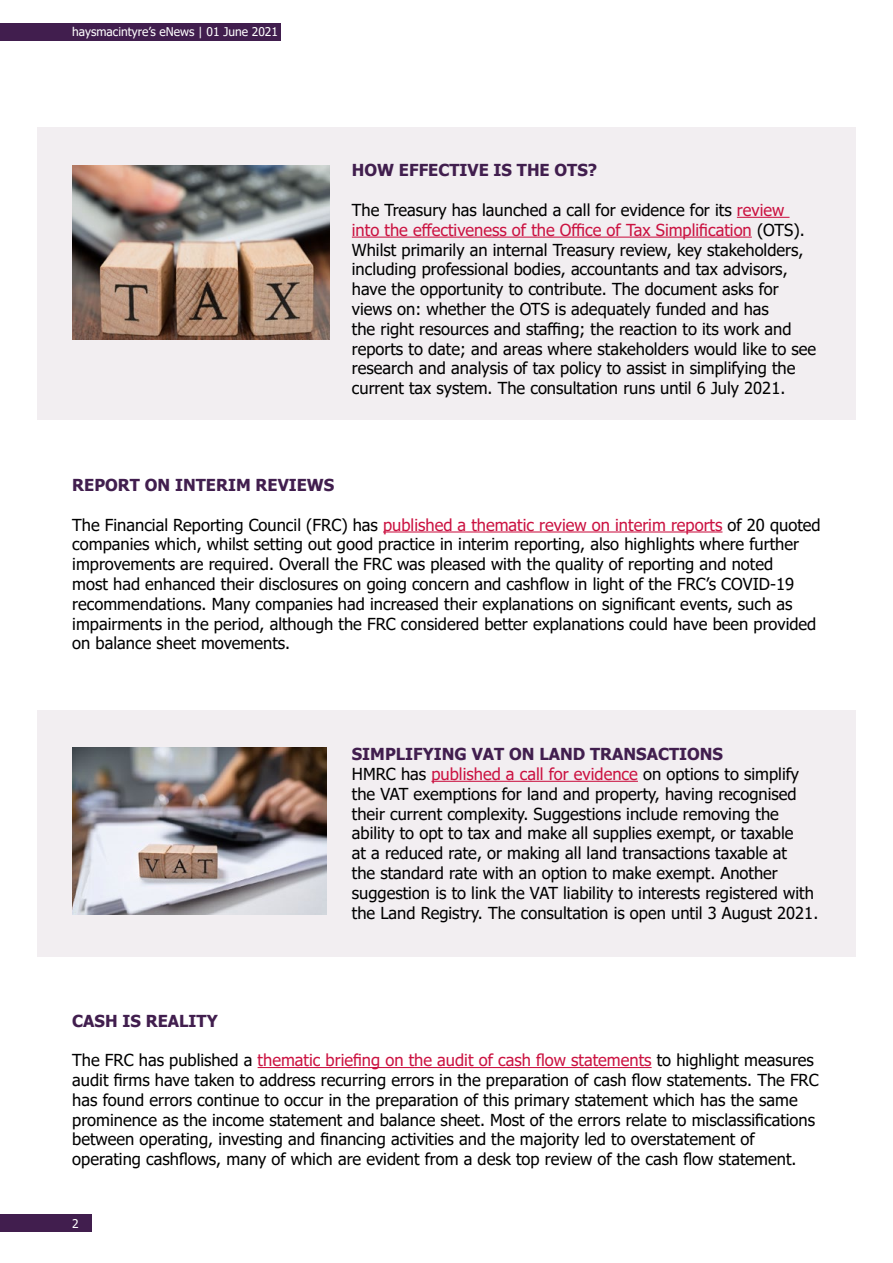
<style>
.page{position:relative;width:893px;height:1263px;background:#fff}
.page>*{position:absolute;margin:0;border:0;box-sizing:border-box;transform-origin:0 0}
.t1{font:16.5px/19.8px "Tahoma";color:#000}
.t2{font:700 16.5px "Tahoma";color:#411e4e}
.t3{font:12px "Tahoma";color:#fff}
.s1{color:#cb1241}
.s2{font-weight:700;color:#411e4e}
</style>
<div class="page">
<div style="left:37px;top:128px;width:819px;height:292px;background:#f2eef1"></div>
<img style="left:72px;top:165px;width:258px;height:174px">
<hr style="left:383px;top:531px;width:339px;height:1px;background:#cb1241">
<div style="left:37px;top:710px;width:819px;height:247px;background:#f2eef1"></div>
<img style="left:72px;top:747px;width:254px;height:167px">
<hr style="left:737px;top:217px;width:52px;height:1px;background:#cb1241">
<hr style="left:352px;top:237px;width:400px;height:1px;background:#cb1241">
<hr style="left:258px;top:1067px;width:394px;height:1px;background:#cb1241">
<hr style="left:431px;top:781px;width:207px;height:1px;background:#cb1241">
<div style="left:0;top:23px;width:147px;height:17px;background:#411e4e"></div>
<div style="left:72px;top:23px;width:209px;height:17px;background:#411e4e"></div>
<div style="left:0;top:1215px;width:91px;height:17px;background:#411e4e"></div>
<p class="t3" style="left:72px;top:24px;width:207px">haysmacintyre’s eNews | 01 June 2021</p>
<p class="t2" style="left:352px;top:159px;width:247px">HOW EFFECTIVE IS THE OTS?</p>
<p class="t1" style="left:352px;top:201px;width:466px">The Treasury has launched a call for evidence for its <span class="s1">review<br>into the effectiveness of the Office of Tax Simplification</span> (OTS).<br>Whilst primarily an internal Treasury review, key stakeholders, including professional bodies, accountants and tax advisors, have the opportunity to contribute. The document asks for views on: whether the OTS is adequately funded and has<br>the right resources and staffing; the reaction to its work and reports to date; and areas where stakeholders would like to see research and analysis of tax policy to assist in simplifying the current tax system. The consultation runs until 6 July 2021.</p>
<p class="t2" style="left:72px;top:473px;width:264px">REPORT ON INTERIM REVIEWS</p>
<p class="t1" style="left:72px;top:516px;width:750px">The Financial Reporting Council (FRC) has <span class="s1">published a thematic review on interim reports</span> of 20 quoted companies which, whilst setting out good practice in interim reporting, also highlights where further improvements are required. Overall the FRC was pleased with the quality of reporting and noted<br>most had enhanced their disclosures on going concern and cashflow in light of the FRC’s COVID-19 recommendations. Many companies had increased their explanations on significant events, such as impairments in the period, although the FRC considered better explanations could have been provided on balance sheet movements.</p>
<p class="t1" style="left:352px;top:745px;width:468px"><span class="s2">SIMPLIFYING VAT ON LAND TRANSACTIONS<br></span>HMRC has <span class="s1">published a call for evidence</span> on options to simplify the VAT exemptions for land and property, having recognised their current complexity. Suggestions include removing the ability to opt to tax and make all supplies exempt, or taxable<br>at a reduced rate, or making all land transactions taxable at<br>the standard rate with an option to make exempt. Another suggestion is to link the VAT liability to interests registered with the Land Registry. The consultation is open until 3 August 2021.</p>
<p class="t2" style="left:72px;top:1009px;width:147px">CASH IS REALITY</p>
<p class="t1" style="left:72px;top:1051px;width:748px">The FRC has published a <span class="s1">thematic briefing on the audit of cash flow statements</span> to highlight measures audit firms have taken to address recurring errors in the preparation of cash flow statements. The FRC has found errors continue to occur in the preparation of this primary statement which has the same prominence as the income statement and balance sheet. Most of the errors relate to misclassifications between operating, investing and financing activities and the majority led to overstatement of operating cashflows, many of which are evident from a desk top review of the cash flow statement.</p>
<p class="t3" style="left:72px;top:1215px;width:8px">2</p>
</div>
